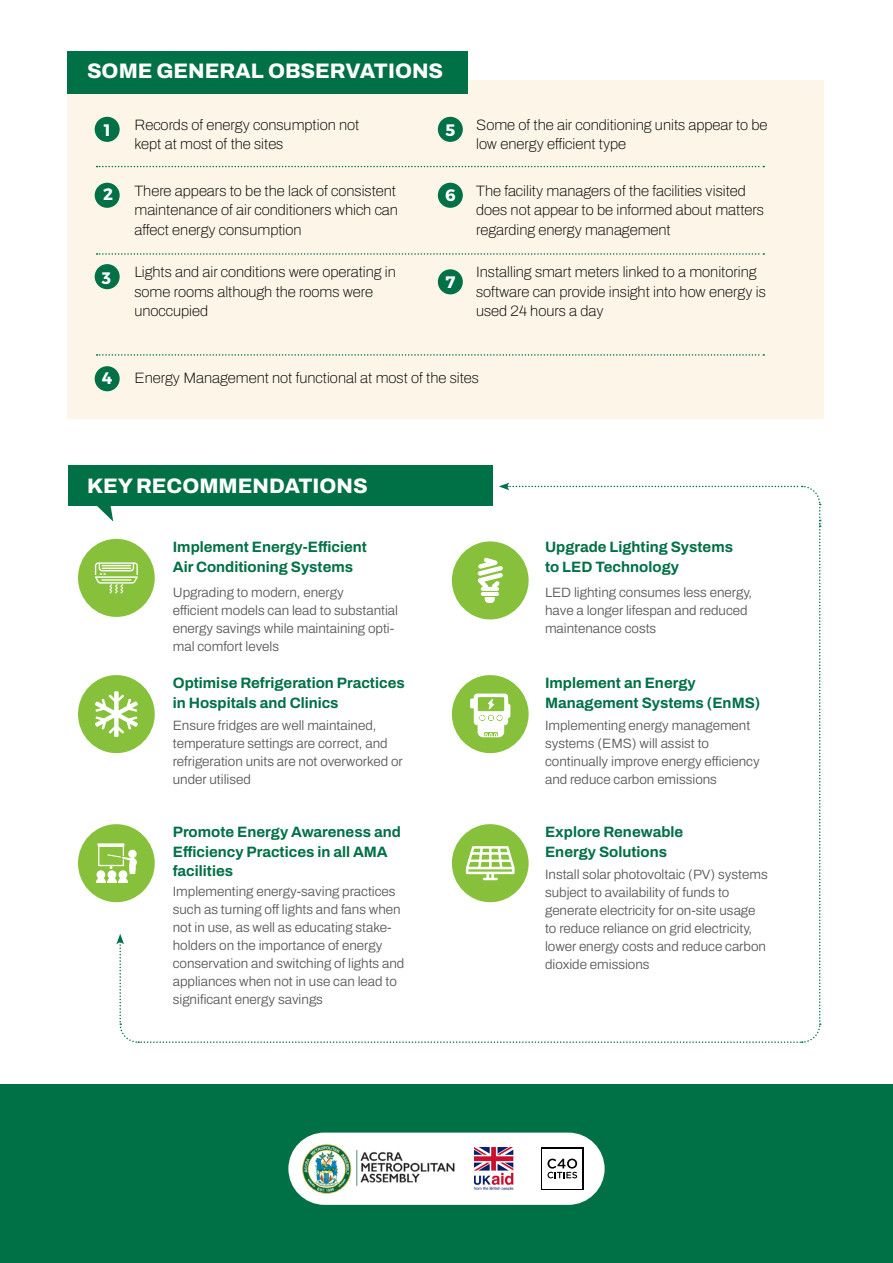
<style>
.page{position:relative;width:893px;height:1263px;background:#fff}
.page>*{position:absolute;margin:0;border:0;box-sizing:border-box;transform-origin:0 0}
.t1{font:800 21px "Archivo";color:#fff}
.t2{font:700 16.65px "Montserrat";color:#fff}
.t3{font:100 15px/19.5px "Archivo";color:#000}
.t4{font:700 15px/19.5px "Archivo";color:#007046}
.t5{font:300 13.5px/18px "Archivo";color:#58595b}
</style>
<div class="page">
<div style="left:68px;top:80px;width:756px;height:339px;background:#fdf6e8"></div>
<div style="left:0;top:1084px;width:892px;height:179px;background:#007046"></div>
<div style="left:288px;top:1132px;width:317px;height:73px;background:#fff;border-radius:36px"></div>
<svg style="left:541px;top:1147px;width:43px;height:43px"></svg>
<div style="left:543px;top:1149px;width:39px;height:39px;background:#fff"></div>
<svg style="left:547px;top:1158px;width:30px;height:20px"></svg>
<img style="left:474px;top:1147px;width:39px;height:43px">
<img style="left:302px;top:1144px;width:153px;height:50px">
<div style="left:68px;top:51px;width:400px;height:42px;background:#007046"></div>
<div style="left:95px;top:117px;width:25px;height:25px;background:#007046;border-radius:50%"></div>
<div style="left:95px;top:264px;width:25px;height:25px;background:#007046;border-radius:50%"></div>
<div style="left:438px;top:183px;width:25px;height:25px;background:#007046;border-radius:50%"></div>
<div style="left:95px;top:183px;width:25px;height:25px;background:#007046;border-radius:50%"></div>
<div style="left:438px;top:117px;width:25px;height:25px;background:#007046;border-radius:50%"></div>
<div style="left:438px;top:269px;width:25px;height:25px;background:#007046;border-radius:50%"></div>
<div style="left:95px;top:366px;width:25px;height:25px;background:#007046;border-radius:50%"></div>
<div style="left:78px;top:539px;width:77px;height:78px;background:#87c03b;border-radius:50%"></div>
<div style="left:78px;top:824px;width:77px;height:78px;background:#87c03b;border-radius:50%"></div>
<svg style="left:97px;top:166px;width:667px;height:1px"></svg>
<svg style="left:97px;top:253px;width:667px;height:2px"></svg>
<svg style="left:97px;top:354px;width:667px;height:2px"></svg>
<div style="left:78px;top:675px;width:77px;height:78px;background:#87c03b;border-radius:50%"></div>
<div style="left:68px;top:465px;width:425px;height:41px;background:#007046"></div>
<svg style="left:95px;top:483px;width:726px;height:560px"></svg>
<h1 class="t1" style="left:87px;top:55px;width:358px">SOME GENERAL OBSERVATIONS</h1>
<p class="t2" style="left:104px;top:120px;width:8px">1</p>
<p class="t3" style="left:134px;top:115px;width:226px">Records of energy consumption not kept at most of the sites</p>
<p class="t2" style="left:445px;top:120px;width:11px">5</p>
<p class="t3" style="left:134px;top:181px;width:265px">There appears to be the lack of consistent maintenance of air conditioners which can affect energy consumption</p>
<p class="t2" style="left:103px;top:184px;width:11px">2</p>
<p class="t2" style="left:445px;top:184px;width:12px">6</p>
<p class="t2" style="left:102px;top:267px;width:11px">3</p>
<p class="t3" style="left:134px;top:262px;width:263px">Lights and air conditions were operating in some rooms although the rooms were unoccupied</p>
<p class="t2" style="left:445px;top:272px;width:11px">7</p>
<p class="t3" style="left:476px;top:115px;width:293px">Some of the air conditioning units appear to be low energy efficient type</p>
<p class="t3" style="left:476px;top:181px;width:289px">The facility managers of the facilities visited does not appear to be informed about matters regarding energy management</p>
<p class="t3" style="left:476px;top:262px;width:291px">Installing smart meters linked to a monitoring software can provide insight into how energy is used 24 hours a day</p>
<p class="t2" style="left:102px;top:368px;width:12px">4</p>
<p class="t3" style="left:134px;top:368px;width:346px">Energy Management not functional at most of the sites</p>
<h1 class="t1" style="left:87px;top:469px;width:282px">KEY RECOMMENDATIONS</h1>
<p class="t4" style="left:173px;top:537px;width:196px">Implement Energy-Efficient<br>Air Conditioning Systems</p>
<p class="t5" style="left:173px;top:583px;width:227px">Upgrading to modern, energy<br>efficient models can lead to substantial energy savings while maintaining opti&shy;mal comfort levels</p>
<p class="t4" style="left:173px;top:673px;width:233px">Optimise Refrigeration Practices in Hospitals and Clinics</p>
<p class="t5" style="left:173px;top:716px;width:232px">Ensure fridges are well maintained, temperature settings are correct, and refrigeration units are not overworked or under utilised</p>
<p class="t4" style="left:173px;top:822px;width:230px">Promote Energy Awareness and<br>Efficiency Practices in all AMA facilities</p>
<p class="t5" style="left:173px;top:882px;width:233px">Implementing energy-saving practices such as turning off lights and fans when not in use, as well as educating stake&shy;holders on the importance of energy conservation and switching of lights and appliances when not in use can lead to significant energy savings</p>
<p class="t4" style="left:545px;top:537px;width:190px">Upgrade Lighting Systems to LED Technology</p>
<p class="t5" style="left:545px;top:583px;width:209px">LED lighting consumes less energy, have a longer lifespan and reduced maintenance costs</p>
<p class="t4" style="left:545px;top:673px;width:217px">Implement an Energy<br>Management Systems (EnMS)</p>
<p class="t5" style="left:545px;top:716px;width:216px">Implementing energy management systems (EMS) will assist to continually improve energy efficiency and reduce carbon emissions</p>
<p class="t4" style="left:545px;top:822px;width:140px">Explore Renewable<br>Energy Solutions</p>
<p class="t5" style="left:545px;top:865px;width:224px">Install solar photovoltaic (PV) systems subject to availability of funds to generate electricity for on-site usage to reduce reliance on grid electricity, lower energy costs and reduce carbon dioxide emissions</p>
</div>
